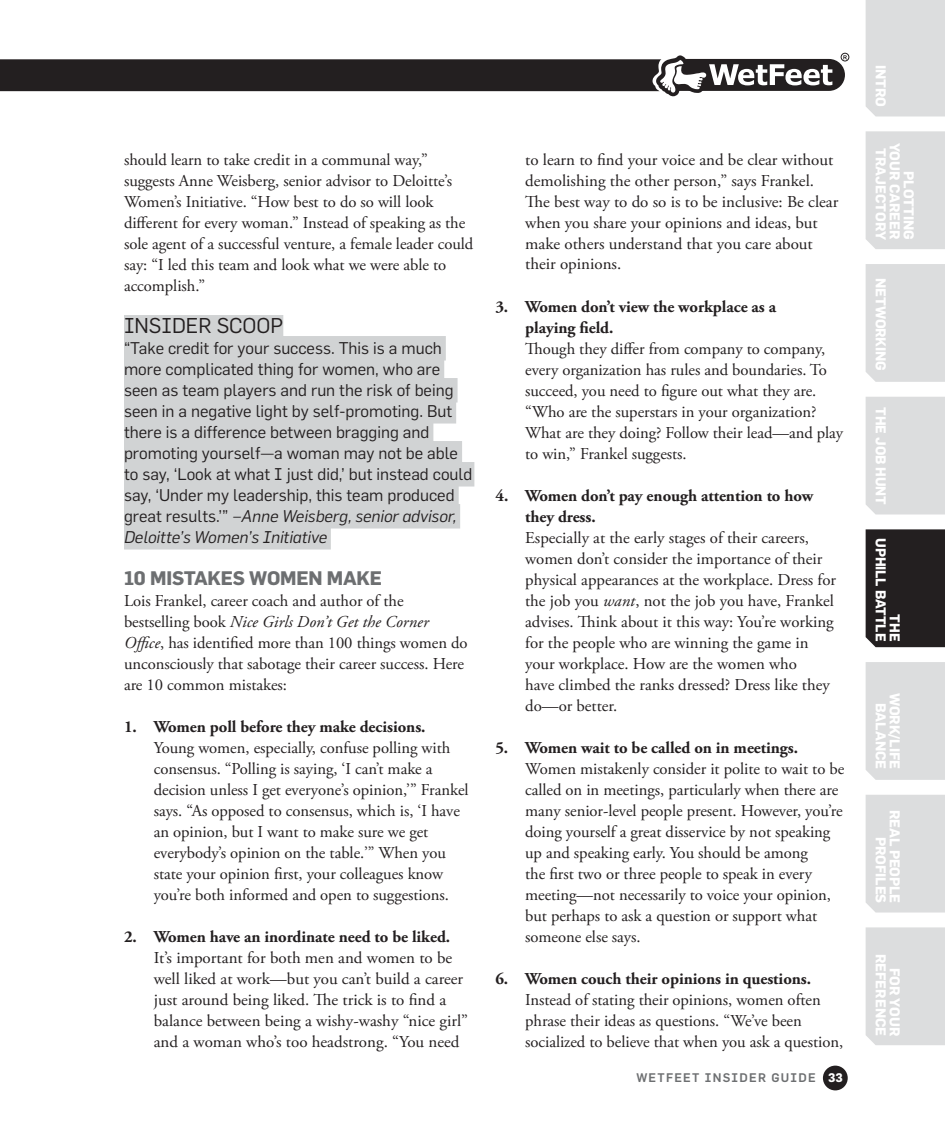
<style>
.page{position:relative;width:945px;height:1134px;background:#fff}
.page>*{position:absolute;margin:0;border:0;box-sizing:border-box;transform-origin:0 0}
.t1{font:21px "Flama";color:#231f20}
.t2{font:700 19.25px "Flama";letter-spacing:-.01em;color:#6d6f71}
.t3{font:16.62px/21px "Adobe Garamond Pro";letter-spacing:-.005em;color:#231f20}
.t4{font:16.62px/21px "Flama";color:#231f20}
.t5{font:700 16.62px/21px "Adobe Garamond Pro";letter-spacing:-.005em;color:#231f20}
.t6{font:700 14px/14px "Flama";letter-spacing:-.005em;color:#fff;text-align:right}
.t7{font:500 12.25px "Flama";letter-spacing:.1em;color:#6d6f71}
.s1{font-style:italic}
.s2{font-weight:700;color:#fff}
</style>
<div class="page">
<div style="left:823px;top:1066px;width:25px;height:24px;background:#231f20;border-radius:50%"></div>
<svg style="left:0;top:52px;width:847px;height:45px"></svg>
<div style="left:841px;top:53px;width:8px;height:8px;border:1px solid #231f20;border-radius:50%"></div>
<div style="left:866px;top:131px;width:79px;height:118px;background:#dcddde"></div>
<div style="left:866px;top:0;width:79px;height:116px;background:#dcddde"></div>
<div style="left:866px;top:397px;width:79px;height:118px;background:#dcddde"></div>
<div style="left:866px;top:264px;width:79px;height:118px;background:#dcddde"></div>
<div style="left:866px;top:662px;width:79px;height:118px;background:#dcddde"></div>
<div style="left:866px;top:927px;width:79px;height:118px;background:#dcddde"></div>
<div style="left:866px;top:795px;width:79px;height:118px;background:#dcddde"></div>
<div style="left:866px;top:529px;width:79px;height:118px;background:#231f20"></div>
<div style="left:124px;top:315px;width:159px;height:25px;background:#d1d3d4"></div>
<div style="left:124px;top:336px;width:322px;height:25px;background:#d1d3d4"></div>
<div style="left:124px;top:357px;width:320px;height:25px;background:#d1d3d4"></div>
<div style="left:124px;top:378px;width:334px;height:25px;background:#d1d3d4"></div>
<div style="left:124px;top:399px;width:332px;height:25px;background:#d1d3d4"></div>
<div style="left:124px;top:420px;width:309px;height:25px;background:#d1d3d4"></div>
<div style="left:124px;top:441px;width:338px;height:25px;background:#d1d3d4"></div>
<div style="left:124px;top:462px;width:350px;height:25px;background:#d1d3d4"></div>
<div style="left:124px;top:483px;width:335px;height:25px;background:#d1d3d4"></div>
<div style="left:124px;top:504px;width:336px;height:25px;background:#d1d3d4"></div>
<div style="left:124px;top:525px;width:207px;height:25px;background:#d1d3d4"></div>
<p class="t3" style="left:124px;top:149px;width:351px">should learn to take credit in a communal way,” suggests Anne Weisberg, senior advisor to Deloitte’s Women’s Initiative. “How best to do so will look different for every woman.” Instead of speaking as the sole agent of a successful venture, a female leader could say: “I led this team and look what we were able to accomplish.”</p>
<p class="t1" style="left:124px;top:313px;width:161px">INSIDER SCOOP</p>
<p class="t4" style="left:124px;top:337px;width:350px">“Take credit for your success. This is a much more complicated thing for women, who are seen as team players and run the risk of being seen in a negative light by self-promoting. But there is a difference between bragging and promoting yourself—a woman may not be able to say, ‘Look at what I just did,’ but instead could say, ‘Under my leadership, this team produced great results.’” <span class="s1">–Anne Weisberg, senior advisor, Deloitte’s Women’s Initiative</span></p>
<p class="t2" style="left:124px;top:566px;width:257px">10 MISTAKES WOMEN MAKE</p>
<p class="t3" style="left:124px;top:590px;width:345px">Lois Frankel, career coach and author of the bestselling book <span class="s1">Nice Girls Don’t Get the Corner Office</span>, has identified more than 100 things women do unconsciously that sabotage their career success. Here are 10 common mistakes:</p>
<p class="t5" style="left:124px;top:716px;width:303px">1. Women poll before they make decisions.</p>
<p class="t3" style="left:154px;top:737px;width:316px">Young women, especially, confuse polling with consensus. “Polling is saying, ‘I can’t make a decision unless I get everyone’s opinion,’” Frankel says. “As opposed to consensus, which is, ‘I have an opinion, but I want to make sure we get everybody’s opinion on the table.’” When you state your opinion first, your colleagues know you’re both informed and open to suggestions.</p>
<p class="t5" style="left:124px;top:926px;width:328px">2. Women have an inordinate need to be liked.</p>
<p class="t3" style="left:154px;top:947px;width:316px">It’s important for both men and women to be well liked at work—but you can’t build a career just around being liked. The trick is to find a balance between being a wishy-washy “nice girl” and a woman who’s too headstrong. “You need</p>
<p class="t3" style="left:525px;top:149px;width:315px">to learn to find your voice and be clear without demolishing the other person,” says Frankel.<br>The best way to do so is to be inclusive: Be clear when you share your opinions and ideas, but make others understand that you care about their opinions.</p>
<p class="t5" style="left:525px;top:296px;width:252px;text-indent:-30px">3. Women don’t view the workplace as a playing field.</p>
<p class="t3" style="left:525px;top:338px;width:320px">Though they differ from company to company, every organization has rules and boundaries. To succeed, you need to figure out what they are. “Who are the superstars in your organization?<br>What are they doing? Follow their lead—and play to win,” Frankel suggests.</p>
<p class="t5" style="left:525px;top:485px;width:289px;text-indent:-30px">4. Women don’t pay enough attention to how they dress.</p>
<p class="t3" style="left:525px;top:527px;width:312px">Especially at the early stages of their careers, women don’t consider the importance of their physical appearances at the workplace. Dress for the job you <span class="s1">want</span>, not the job you have, Frankel advises. Think about it this way: You’re working for the people who are winning the game in your workplace. How are the women who<br>have climbed the ranks dressed? Dress like they do—or better.</p>
<p class="t5" style="left:495px;top:737px;width:304px">5. Women wait to be called on in meetings.</p>
<p class="t3" style="left:525px;top:758px;width:321px">Women mistakenly consider it polite to wait to be called on in meetings, particularly when there are many senior-level people present. However, you’re doing yourself a great disservice by not speaking up and speaking early. You should be among<br>the first two or three people to speak in every meeting—not necessarily to voice your opinion, but perhaps to ask a question or support what someone else says.</p>
<p class="t5" style="left:495px;top:968px;width:317px">6. Women couch their opinions in questions.</p>
<p class="t3" style="left:525px;top:989px;width:320px">Instead of stating their opinions, women often phrase their ideas as questions. “We’ve been socialized to believe that when you ask a question,</p>
<p class="t7" style="left:636px;top:1071px;width:208px">WETFEET INSIDER GUIDE <span class="s2">33</span></p>
<p class="t6" style="left:888px;top:65px;width:42px;rotate:90deg">INTRO</p>
<p class="t6" style="left:916px;top:143px;width:99px;rotate:90deg">PLOTTING<br>YOUR CAREER<br>TRAJECTORY</p>
<p class="t6" style="left:888px;top:278px;width:94px;rotate:90deg">NETWORKING</p>
<p class="t6" style="left:888px;top:407px;width:98px;rotate:90deg">THE JOB HUNT</p>
<p class="t6" style="left:902px;top:538px;width:103px;rotate:90deg">THE<br>UPHILL BATTLE</p>
<p class="t6" style="left:902px;top:693px;width:77px;rotate:90deg">WORK/LIFE<br>BALANCE</p>
<p class="t6" style="left:902px;top:810px;width:95px;rotate:90deg">REAL PEOPLE<br>PROFILES</p>
<p class="t6" style="left:902px;top:954px;width:84px;rotate:90deg">FOR YOUR<br>REFERENCE</p>
</div>
